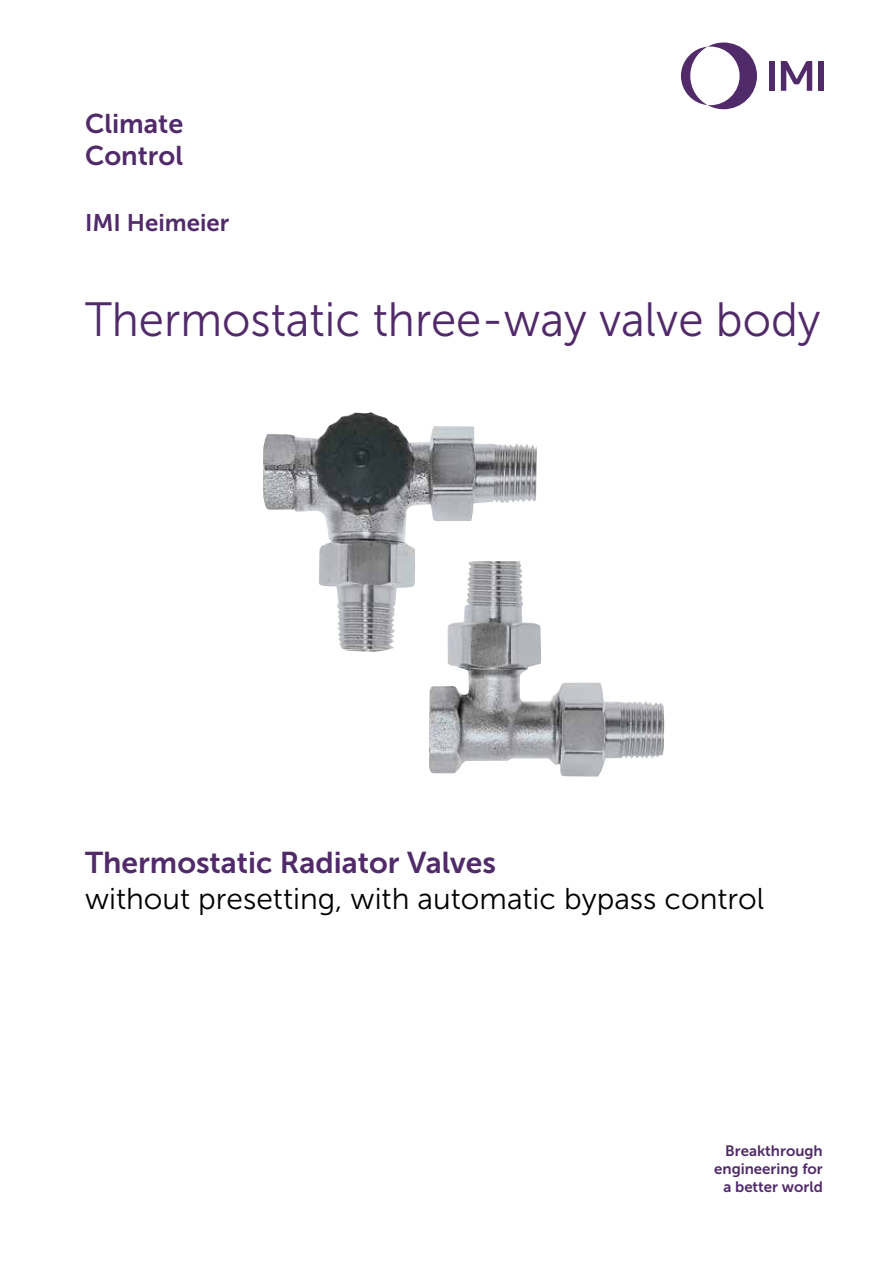
<style>
.page{position:relative;width:893px;height:1263px;background:#fff}
.page>*{position:absolute;margin:0;border:0;box-sizing:border-box;transform-origin:0 0}
.t1{font:48px "Museo Sans 300";color:#512a6a;scale:.95 1}
.t2{font:30px "Museo Sans 300";color:#000}
.t3{font:30px "Museo Sans 700";color:#512a6a}
.t4{font:27px/32.4px "Museo Sans 700";color:#512a6a}
.t5{font:24px "Museo Sans 700";color:#512a6a}
.t6{font:15px/18px "Museo Sans 700";color:#512a6a;text-align:right}
</style>
<div class="page">
<svg style="left:681px;top:43px;width:76px;height:66px"></svg>
<div style="left:769px;top:61px;width:6px;height:30px;background:#512a6a"></div>
<div style="left:818px;top:61px;width:6px;height:30px;background:#512a6a"></div>
<svg style="left:781px;top:61px;width:31px;height:30px"></svg>
<img style="left:263px;top:412px;width:152px;height:240px">
<img style="left:429px;top:561px;width:235px;height:216px">
<p class="t4" style="left:85px;top:107px;width:100px">Climate<br>Control</p>
<p class="t5" style="left:85px;top:210px;width:146px">IMI Heimeier</p>
<h1 class="t1" style="left:85px;top:293px;width:776px">Thermostatic three-way valve body</h1>
<p class="t3" style="left:85px;top:846px;width:412px">Thermostatic Radiator Valves</p>
<p class="t2" style="left:85px;top:882px;width:681px">without presetting, with automatic bypass control</p>
<p class="t6" style="left:714px;top:1142px;width:110px">Breakthrough engineering for a better world</p>
</div>
